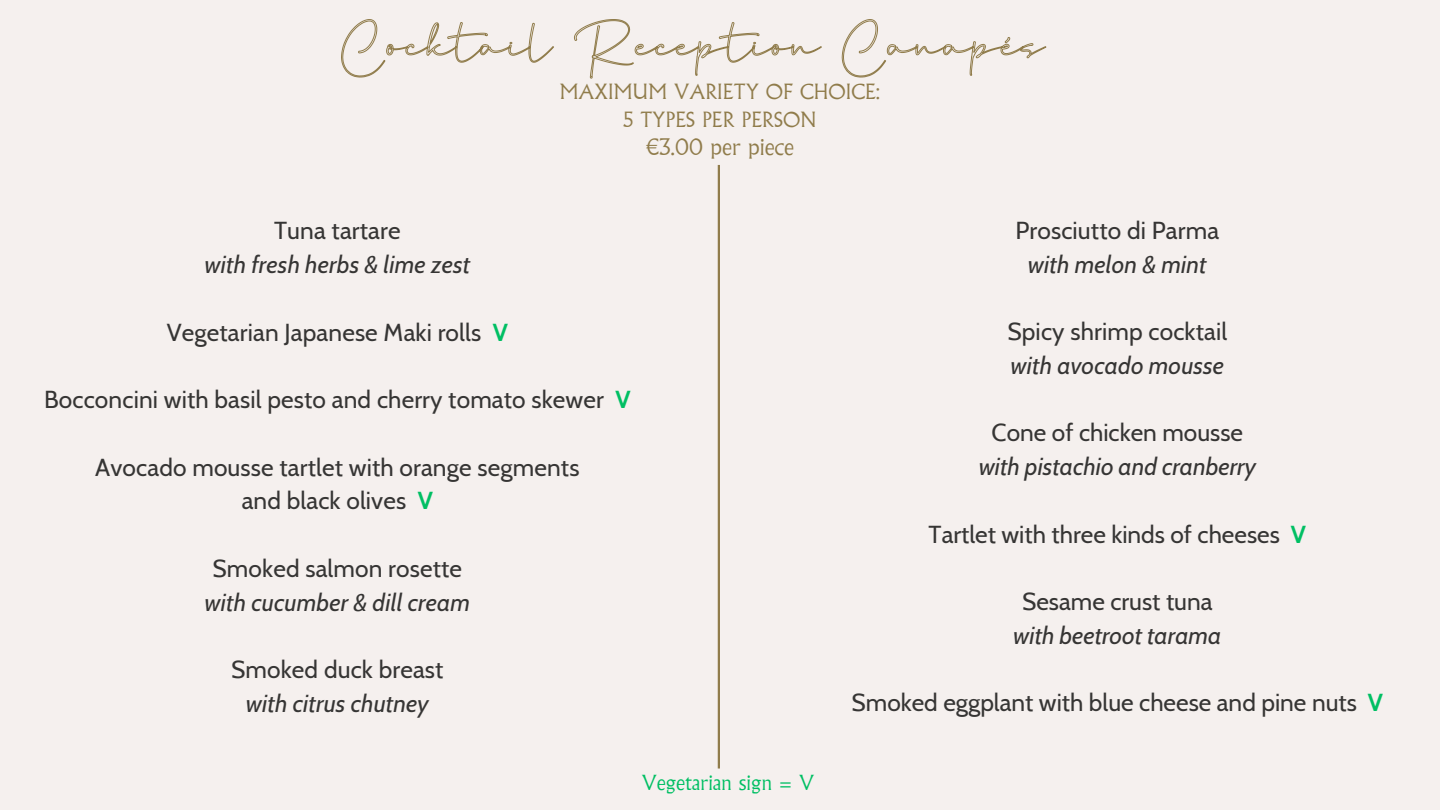
<style>
.page{position:relative;width:1440px;height:810px;background:#f5f0ee}
.page>*{position:absolute;margin:0;border:0;box-sizing:border-box;transform-origin:0 0}
.t1{font:24.5px/33.8px "Cabin";letter-spacing:.005em;color:#363534}
.t2{font:italic 24.5px/33.8px "Cabin";letter-spacing:.005em;color:#363534;text-align:center}
.t3{font:700 24.5px "Cabin";color:#00bf63}
.t4{font:300 22.3px "Albertus MT Pro";color:#907c4b}
.t5{font:300 20.5px/27.8px "Albertus MT Pro";color:#907c4b;text-align:center}
.t6{font:300 20.3px "Albertus MT Pro";color:#00bf63}
.s1{font-style:normal}
.s2{font-weight:700;color:#00bf63}
.s3{font-style:italic}
</style>
<div class="page">
<svg style="left:341px;top:19px;width:705px;height:60px"></svg>
<hr style="left:718px;top:165px;width:2px;height:604px;background:#907c4b">
<h3 class="t5" style="left:560px;top:78px;width:322px">MAXIMUM VARIETY OF CHOICE:<br>5 TYPES PER PERSON</h3>
<h2 class="t4" style="left:646px;top:137px;width:150px">€3.00 per piece</h2>
<h2 class="t2" style="left:204px;top:214px;width:267px"><span class="s1">Tuna tartare<br></span>with fresh herbs &amp; lime zest</h2>
<h2 class="t1" style="left:167px;top:315px;width:343px">Vegetarian Japanese Maki rolls <span class="s2">V</span></h2>
<h2 class="t1" style="left:44px;top:383px;width:588px">Bocconcini with basil pesto and cherry tomato skewer <span class="s2">V</span></h2>
<h2 class="t1" style="left:242px;top:450px;width:339px;text-indent:-147px">Avocado mousse tartlet with orange segments and black olives</h2>
<h2 class="t3" style="left:418px;top:486px;width:17px">V</h2>
<h2 class="t2" style="left:205px;top:551px;width:267px"><span class="s1">Smoked salmon rosette </span>with cucumber &amp; dill cream</h2>
<h2 class="t2" style="left:231px;top:653px;width:214px"><span class="s1">Smoked duck breast </span>with citrus chutney</h2>
<p class="t6" style="left:642px;top:773px;width:174px">Vegetarian sign = V</p>
<h2 class="t1" style="left:1015px;top:213px;width:205px;text-align:center">Prosciutto di Parma <span class="s3">with melon &amp; mint</span></h2>
<h2 class="t1" style="left:1007px;top:314px;width:221px">Spicy shrimp cocktail <span class="s3">with avocado mousse</span></h2>
<h2 class="t2" style="left:979px;top:416px;width:279px"><span class="s1">Cone of chicken mousse </span>with pistachio and cranberry</h2>
<h2 class="t1" style="left:929px;top:517px;width:379px">Tartlet with three kinds of cheeses <span class="s2">V</span></h2>
<h2 class="t2" style="left:1013px;top:584px;width:210px"><span class="s1">Sesame crust tuna </span>with beetroot tarama</h2>
<h2 class="t1" style="left:852px;top:686px;width:533px">Smoked eggplant with blue cheese and pine nuts <span class="s2">V</span></h2>
</div>
